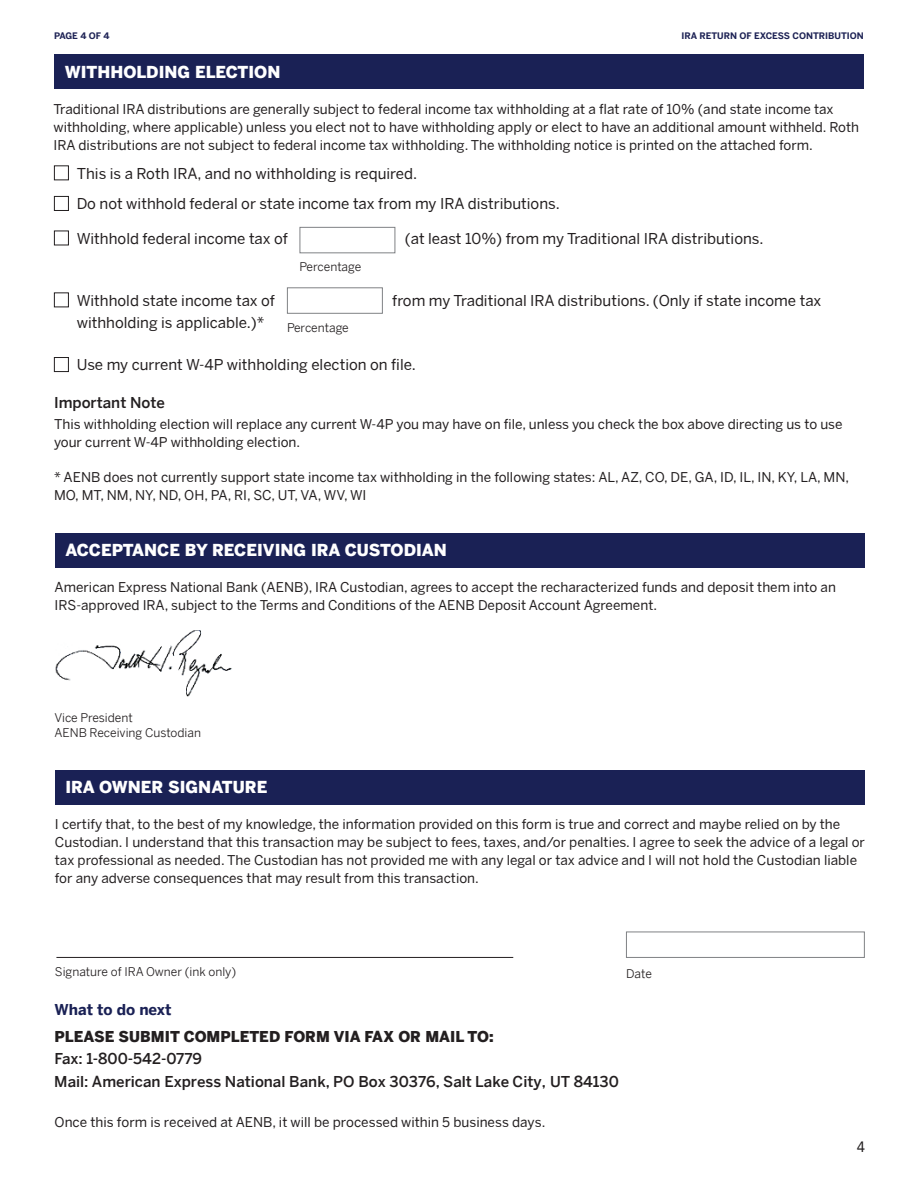
<style>
.page{position:relative;width:918px;height:1188px;background:#fff}
.page>*{position:absolute;margin:0;border:0;box-sizing:border-box;transform-origin:0 0}
.t1{font:900 16.5px "Benton Sans";color:#fff}
.t2{font:15px "Benton Sans";color:#231f20}
.t3{font:500 15px/22.2px "Benton Sans";color:#231f20}
.t4{font:900 15px "Benton Sans";color:#231f20}
.t5{font:700 15px "Benton Sans";color:#1a2155}
.t6{font:15px "Avenir";color:#231f20}
.t7{font:13.5px/18px "Benton Sans";color:#231f20}
.t8{font:12px/15px "Benton Sans";color:#231f20}
.t9{font:700 9px "Benton Sans";color:#1e2355}
</style>
<div class="page">
<div style="left:55px;top:533px;width:810px;height:34px;background:#1a2155"></div>
<img style="left:55px;top:630px;width:177px;height:67px">
<div style="left:54px;top:54px;width:810px;height:35px;background:#1a2155"></div>
<div style="left:54px;top:196px;width:15px;height:15px;border:1px solid #231f20"></div>
<div style="left:54px;top:231px;width:15px;height:14px;border:1px solid #231f20"></div>
<div style="left:54px;top:292px;width:15px;height:15px;border:1px solid #231f20"></div>
<div style="left:300px;top:227px;width:95px;height:26px;border:1px solid #808285"></div>
<div style="left:287px;top:287px;width:96px;height:27px;border:1px solid #808285"></div>
<div style="left:54px;top:165px;width:15px;height:15px;border:1px solid #231f20"></div>
<div style="left:54px;top:357px;width:15px;height:15px;border:1px solid #231f20"></div>
<div style="left:55px;top:770px;width:810px;height:35px;background:#1a2155"></div>
<hr style="left:56px;top:957px;width:457px;height:1px;background:#231f20">
<div style="left:626px;top:932px;width:239px;height:26px;border:1px solid #808285"></div>
<p class="t9" style="left:54px;top:30px;width:57px">PAGE 4 OF 4</p>
<p class="t9" style="left:682px;top:30px;width:184px">IRA RETURN OF EXCESS CONTRIBUTION</p>
<p class="t1" style="left:65px;top:62px;width:217px">WITHHOLDING ELECTION</p>
<p class="t7" style="left:54px;top:100px;width:807px">Traditional IRA distributions are generally subject to federal income tax withholding at a flat rate of 10% (and state income tax withholding, where applicable) unless you elect not to have withholding apply or elect to have an additional amount withheld. Roth<br>IRA distributions are not subject to federal income tax withholding. The withholding notice is printed on the attached form.</p>
<p class="t2" style="left:77px;top:164px;width:342px">This is a Roth IRA, and no withholding is required.</p>
<p class="t2" style="left:77px;top:195px;width:485px">Do not withhold federal or state income tax from my IRA distributions.</p>
<p class="t2" style="left:77px;top:230px;width:213px">Withhold federal income tax of</p>
<p class="t2" style="left:405px;top:230px;width:360px">(at least 10%) from my Traditional IRA distributions.</p>
<p class="t2" style="left:77px;top:291px;width:200px">Withhold state income tax of</p>
<p class="t2" style="left:77px;top:314px;width:189px">withholding is applicable.)*</p>
<p class="t8" style="left:300px;top:259px;width:63px">Percentage</p>
<p class="t8" style="left:287px;top:320px;width:63px">Percentage</p>
<p class="t2" style="left:392px;top:291px;width:431px">from my Traditional IRA distributions. (Only if state income tax</p>
<p class="t2" style="left:77px;top:356px;width:341px">Use my current W-4P withholding election on file.</p>
<p class="t3" style="left:54px;top:391px;width:112px">Important Note</p>
<p class="t7" style="left:54px;top:415px;width:790px">This withholding election will replace any current W-4P you may have on file, unless you check the box above directing us to use your current W-4P withholding election.</p>
<p class="t7" style="left:54px;top:468px;width:797px">* AENB does not currently support state income tax withholding in the following states: AL, AZ, CO, DE, GA, ID, IL, IN, KY, LA, MN,<br>MO, MT, NM, NY, ND, OH, PA, RI, SC, UT, VA, WV, WI</p>
<p class="t1" style="left:65px;top:540px;width:383px">ACCEPTANCE BY RECEIVING IRA CUSTODIAN</p>
<p class="t7" style="left:55px;top:578px;width:783px">American Express National Bank (AENB), IRA Custodian, agrees to accept the recharacterized funds and deposit them into an<br>IRS-approved IRA, subject to the Terms and Conditions of the AENB Deposit Account Agreement.</p>
<p class="t8" style="left:54px;top:710px;width:148px">Vice President<br>AENB Receiving Custodian</p>
<p class="t1" style="left:65px;top:778px;width:203px">IRA OWNER SIGNATURE</p>
<p class="t7" style="left:55px;top:815px;width:812px">I certify that, to the best of my knowledge, the information provided on this form is true and correct and maybe relied on by the Custodian. I understand that this transaction may be subject to fees, taxes, and/or penalties. I agree to seek the advice of a legal or tax professional as needed. The Custodian has not provided me with any legal or tax advice and I will not hold the Custodian liable for any adverse consequences that may result from this transaction.</p>
<p class="t8" style="left:55px;top:964px;width:183px">Signature of IRA Owner (ink only)</p>
<p class="t8" style="left:626px;top:966px;width:27px">Date</p>
<p class="t5" style="left:55px;top:1000px;width:118px">What to do next</p>
<p class="t4" style="left:55px;top:1028px;width:441px">PLEASE SUBMIT COMPLETED FORM VIA FAX OR MAIL TO:</p>
<p class="t3" style="left:54px;top:1048px;width:566px">Fax: 1-800-542-0779<br>Mail: American Express National Bank, PO Box 30376, Salt Lake City, UT 84130</p>
<p class="t7" style="left:55px;top:1113px;width:492px">Once this form is received at AENB, it will be processed within 5 business days.</p>
<p class="t6" style="left:857px;top:1135px;width:10px">4</p>
</div>
